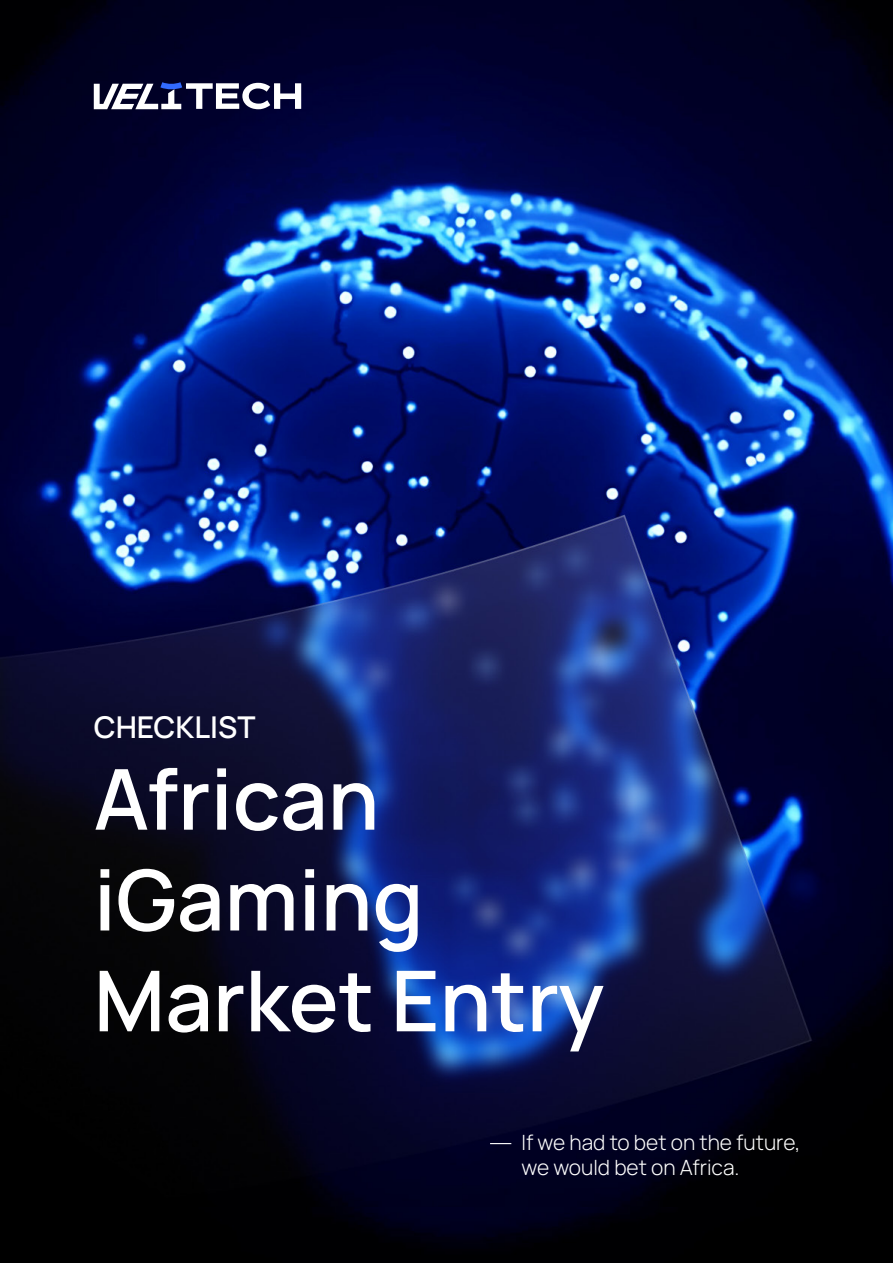
<style>
.page{position:relative;width:893px;height:1263px;background:#fff}
.page>*{position:absolute;margin:0;border:0;box-sizing:border-box;transform-origin:0 0}
.t1{font:600 84px/100.8px "Manrope";color:#fff}
.t2{font:600 30px "Manrope";color:#fff}
.t3{font:300 21px/25.2px "Manrope";color:#fff}
</style>
<div class="page">
<img style="left:0;top:0;width:893px;height:1263px">
<svg style="left:490px;top:1143px;width:21px;height:1px"></svg>
<svg style="left:94px;top:82px;width:207px;height:27px"></svg>
<h2 class="t2" style="left:94px;top:703px;width:163px">CHECKLIST</h2>
<h1 class="t1" style="left:94px;top:742px;width:512px">African iGaming<br>Market Entry</h1>
<p class="t3" style="left:522px;top:1129px;width:280px">If we had to bet on the future, we would bet on Africa.</p>
</div>
